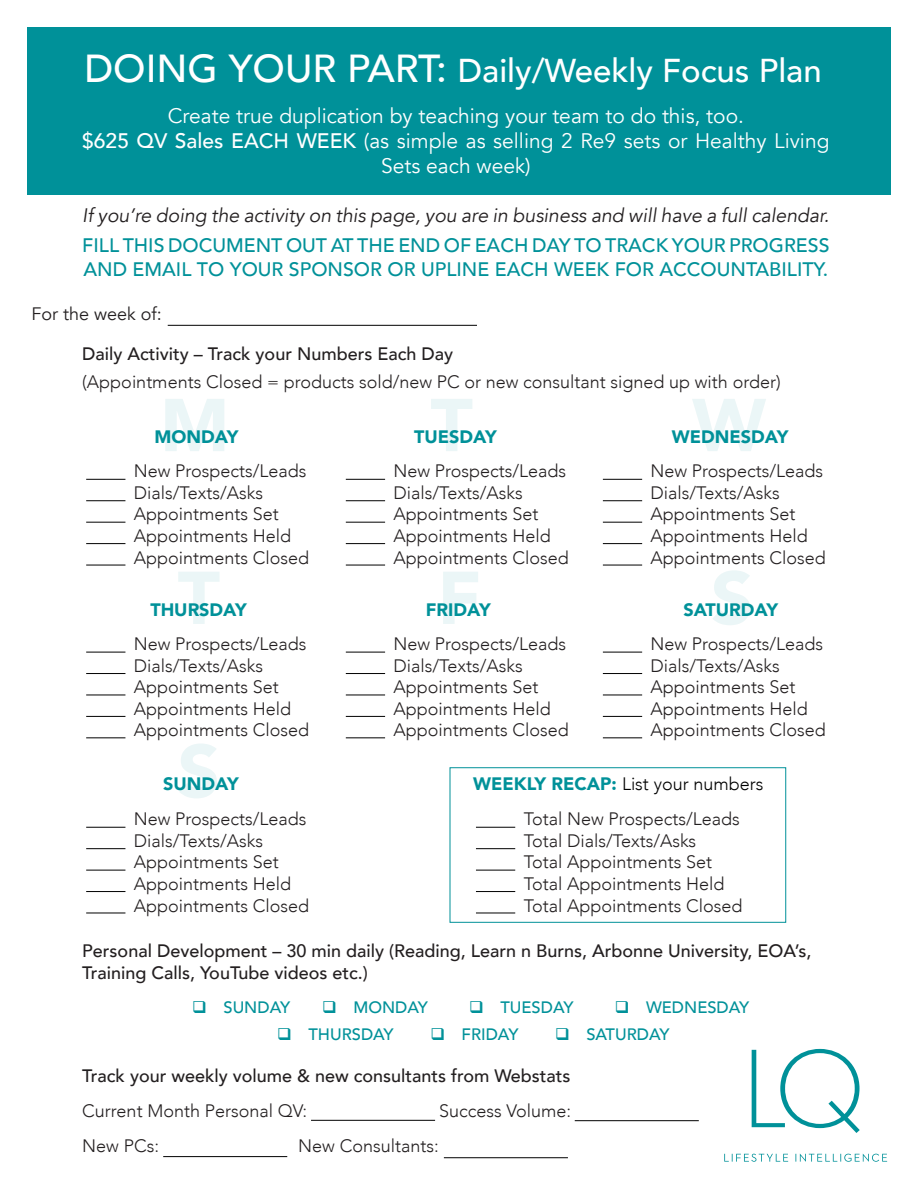
<style>
.page{position:relative;width:918px;height:1188px;background:#fff}
.page>*{position:absolute;margin:0;border:0;box-sizing:border-box;transform-origin:0 0}
.t1{font:900 73.95px "Avenir";color:#009199}
.t2{font:500 33px "Avenir";color:#fff}
.t3{font:21px/25.2px "Avenir";color:#fff;text-align:center}
.t4{font:500 19.5px/23.4px "Avenir";color:#009199}
.t5{font:italic 19.5px "Avenir";color:#231f20}
.t6{font:300 18px "Avenir";color:#231f20}
.t7{font:500 18px/21.6px "Avenir";color:#231f20}
.t8{font:900 18px "Avenir";color:#009199}
.t9{font:300 18px "Avenir";color:#000}
.t10{font:18px "Avenir";color:#231f20}
.t11{font:500 16.5px "Avenir";color:#009199}
.s1{font-size:39px}
.s2{font-weight:500}
.s3{font-weight:900;color:#009199}
</style>
<div class="page">
<div style="left:27px;top:27px;width:864px;height:168px;background:#009199"></div>
<svg style="left:724px;top:1154px;width:163px;height:8px"></svg>
<svg style="left:752px;top:1049px;width:108px;height:84px"></svg>
<hr style="left:168px;top:325px;width:309px;height:1px;background:#000">
<hr style="left:86px;top:479px;width:39px;height:1px;background:#000">
<hr style="left:86px;top:500px;width:39px;height:1px;background:#000">
<hr style="left:86px;top:522px;width:39px;height:1px;background:#000">
<hr style="left:86px;top:543px;width:39px;height:1px;background:#000">
<hr style="left:86px;top:565px;width:39px;height:1px;background:#000">
<hr style="left:346px;top:479px;width:39px;height:1px;background:#000">
<hr style="left:346px;top:500px;width:39px;height:1px;background:#000">
<hr style="left:346px;top:522px;width:39px;height:1px;background:#000">
<hr style="left:346px;top:543px;width:39px;height:1px;background:#000">
<hr style="left:346px;top:565px;width:39px;height:1px;background:#000">
<hr style="left:603px;top:479px;width:39px;height:1px;background:#000">
<hr style="left:603px;top:500px;width:39px;height:1px;background:#000">
<hr style="left:603px;top:522px;width:39px;height:1px;background:#000">
<hr style="left:603px;top:543px;width:39px;height:1px;background:#000">
<hr style="left:603px;top:565px;width:39px;height:1px;background:#000">
<hr style="left:86px;top:652px;width:39px;height:1px;background:#000">
<hr style="left:86px;top:673px;width:39px;height:1px;background:#000">
<hr style="left:86px;top:695px;width:39px;height:1px;background:#000">
<hr style="left:86px;top:716px;width:39px;height:1px;background:#000">
<hr style="left:86px;top:738px;width:39px;height:1px;background:#000">
<hr style="left:346px;top:652px;width:39px;height:1px;background:#000">
<hr style="left:346px;top:673px;width:39px;height:1px;background:#000">
<hr style="left:346px;top:695px;width:39px;height:1px;background:#000">
<hr style="left:346px;top:716px;width:39px;height:1px;background:#000">
<hr style="left:346px;top:738px;width:39px;height:1px;background:#000">
<hr style="left:603px;top:652px;width:39px;height:1px;background:#000">
<hr style="left:603px;top:673px;width:39px;height:1px;background:#000">
<hr style="left:603px;top:695px;width:39px;height:1px;background:#000">
<hr style="left:603px;top:716px;width:39px;height:1px;background:#000">
<hr style="left:603px;top:738px;width:39px;height:1px;background:#000">
<hr style="left:86px;top:827px;width:39px;height:1px;background:#000">
<hr style="left:86px;top:848px;width:39px;height:1px;background:#000">
<hr style="left:86px;top:870px;width:39px;height:1px;background:#000">
<hr style="left:86px;top:891px;width:39px;height:1px;background:#000">
<hr style="left:86px;top:913px;width:39px;height:1px;background:#000">
<hr style="left:311px;top:1120px;width:124px;height:1px;background:#000">
<hr style="left:575px;top:1120px;width:124px;height:1px;background:#000">
<hr style="left:163px;top:1156px;width:124px;height:1px;background:#000">
<hr style="left:444px;top:1157px;width:124px;height:1px;background:#000">
<hr style="left:476px;top:827px;width:39px;height:1px;background:#000">
<hr style="left:476px;top:848px;width:39px;height:1px;background:#000">
<hr style="left:476px;top:870px;width:39px;height:1px;background:#000">
<hr style="left:476px;top:891px;width:39px;height:1px;background:#000">
<hr style="left:476px;top:913px;width:39px;height:1px;background:#000">
<p class="t2" style="left:84px;top:42px;width:739px"><span class="s1">DOING YOUR PART:</span> Daily/Weekly Focus Plan</p>
<p class="t3" style="left:168px;top:104px;width:578px">Create true duplication by teaching your team to do this, too.</p>
<p class="t3" style="left:82px;top:129px;width:749px"><span class="s2">$625 QV Sales EACH WEEK</span> (as simple as selling 2 Re9 sets or Healthy Living<br>Sets each week)</p>
<p class="t5" style="left:82px;top:204px;width:749px">If you’re doing the activity on this page, you are in business and will have a full calendar.</p>
<p class="t4" style="left:82px;top:233px;width:749px">FILL THIS DOCUMENT OUT AT THE END OF EACH DAY TO TRACK YOUR PROGRESS<br>AND EMAIL TO YOUR SPONSOR OR UPLINE EACH WEEK FOR ACCOUNTABILITY.</p>
<p class="t10" style="left:32px;top:303px;width:132px">For the week of:</p>
<p class="t7" style="left:82px;top:342px;width:372px">Daily Activity – Track your Numbers Each Day</p>
<p class="t6" style="left:82px;top:372px;width:700px">(Appointments Closed = products sold/new PC or new consultant signed up with order)</p>
<h1 class="t1" style="left:160px;top:362px;width:71px">M</h1>
<p class="t6" style="left:134px;top:482px;width:131px">Dials/Texts/Asks</p>
<p class="t6" style="left:134px;top:504px;width:147px">Appointments Set</p>
<p class="t6" style="left:134px;top:525px;width:159px">Appointments Held</p>
<p class="t6" style="left:134px;top:547px;width:177px">Appointments Closed</p>
<p class="t8" style="left:155px;top:422px;width:85px">MONDAY</p>
<p class="t6" style="left:134px;top:460px;width:174px">New Prospects/Leads</p>
<h1 class="t1" style="left:178px;top:535px;width:44px">T</h1>
<p class="t6" style="left:134px;top:633px;width:174px">New Prospects/Leads</p>
<p class="t6" style="left:134px;top:655px;width:131px">Dials/Texts/Asks</p>
<p class="t6" style="left:134px;top:676px;width:147px">Appointments Set</p>
<p class="t6" style="left:134px;top:698px;width:159px">Appointments Held</p>
<p class="t6" style="left:134px;top:720px;width:177px">Appointments Closed</p>
<p class="t8" style="left:150px;top:594px;width:98px">THURSDAY</p>
<h1 class="t1" style="left:430px;top:362px;width:44px">T</h1>
<p class="t6" style="left:394px;top:460px;width:174px">New Prospects/Leads</p>
<p class="t6" style="left:394px;top:482px;width:131px">Dials/Texts/Asks</p>
<p class="t6" style="left:394px;top:504px;width:147px">Appointments Set</p>
<p class="t6" style="left:394px;top:525px;width:159px">Appointments Held</p>
<p class="t6" style="left:394px;top:547px;width:177px">Appointments Closed</p>
<p class="t8" style="left:414px;top:422px;width:84px">TUESDAY</p>
<h1 class="t1" style="left:437px;top:535px;width:45px">F</h1>
<p class="t6" style="left:394px;top:633px;width:174px">New Prospects/Leads</p>
<p class="t6" style="left:394px;top:655px;width:131px">Dials/Texts/Asks</p>
<p class="t6" style="left:394px;top:676px;width:147px">Appointments Set</p>
<p class="t6" style="left:394px;top:698px;width:159px">Appointments Held</p>
<p class="t6" style="left:394px;top:720px;width:177px">Appointments Closed</p>
<p class="t8" style="left:426px;top:594px;width:66px">FRIDAY</p>
<h1 class="t1" style="left:692px;top:362px;width:75px">W</h1>
<p class="t6" style="left:651px;top:482px;width:131px">Dials/Texts/Asks</p>
<p class="t6" style="left:651px;top:504px;width:147px">Appointments Set</p>
<p class="t6" style="left:651px;top:525px;width:159px">Appointments Held</p>
<p class="t6" style="left:651px;top:547px;width:177px">Appointments Closed</p>
<p class="t8" style="left:672px;top:422px;width:118px">WEDNESDAY</p>
<p class="t6" style="left:651px;top:460px;width:174px">New Prospects/Leads</p>
<h1 class="t1" style="left:711px;top:535px;width:44px">S</h1>
<p class="t6" style="left:651px;top:633px;width:174px">New Prospects/Leads</p>
<p class="t6" style="left:651px;top:655px;width:131px">Dials/Texts/Asks</p>
<p class="t6" style="left:651px;top:676px;width:147px">Appointments Set</p>
<p class="t6" style="left:651px;top:698px;width:159px">Appointments Held</p>
<p class="t6" style="left:651px;top:720px;width:177px">Appointments Closed</p>
<p class="t8" style="left:684px;top:594px;width:96px">SATURDAY</p>
<h1 class="t1" style="left:178px;top:708px;width:44px">S</h1>
<p class="t6" style="left:134px;top:808px;width:174px">New Prospects/Leads</p>
<p class="t6" style="left:134px;top:830px;width:131px">Dials/Texts/Asks</p>
<p class="t6" style="left:134px;top:852px;width:147px">Appointments Set</p>
<p class="t6" style="left:134px;top:873px;width:159px">Appointments Held</p>
<p class="t6" style="left:134px;top:895px;width:177px">Appointments Closed</p>
<p class="t8" style="left:163px;top:769px;width:77px">SUNDAY</p>
<p class="t9" style="left:473px;top:774px;width:292px"><span class="s3">WEEKLY RECAP:</span> List your numbers</p>
<p class="t6" style="left:524px;top:808px;width:218px">Total New Prospects/Leads</p>
<p class="t6" style="left:524px;top:830px;width:174px">Total Dials/Texts/Asks</p>
<p class="t6" style="left:524px;top:852px;width:190px">Total Appointments Set</p>
<p class="t6" style="left:524px;top:873px;width:202px">Total Appointments Held</p>
<p class="t6" style="left:524px;top:895px;width:220px">Total Appointments Closed</p>
<p class="t7" style="left:82px;top:939px;width:731px">Personal Development – 30 min daily (Reading, Learn n Burns, Arbonne University, EOA’s,<br>Training Calls, YouTube videos etc.)</p>
<p class="t11" style="left:192px;top:992px;width:99px">❑ SUNDAY</p>
<p class="t11" style="left:322px;top:992px;width:107px">❑ MONDAY</p>
<p class="t11" style="left:469px;top:992px;width:106px">❑ TUESDAY</p>
<p class="t11" style="left:615px;top:992px;width:136px">❑ WEDNESDAY</p>
<p class="t11" style="left:277px;top:1020px;width:118px">❑ THURSDAY</p>
<p class="t11" style="left:430px;top:1020px;width:90px">❑ FRIDAY</p>
<p class="t11" style="left:555px;top:1020px;width:116px">❑ SATURDAY</p>
<p class="t7" style="left:82px;top:1064px;width:490px">Track your weekly volume &amp; new consultants from Webstats</p>
<p class="t6" style="left:82px;top:1100px;width:226px">Current Month Personal QV:</p>
<p class="t6" style="left:439px;top:1100px;width:134px">Success Volume:</p>
<p class="t6" style="left:82px;top:1135px;width:78px">New PCs:</p>
<p class="t6" style="left:298px;top:1135px;width:142px">New Consultants:</p>
</div>
